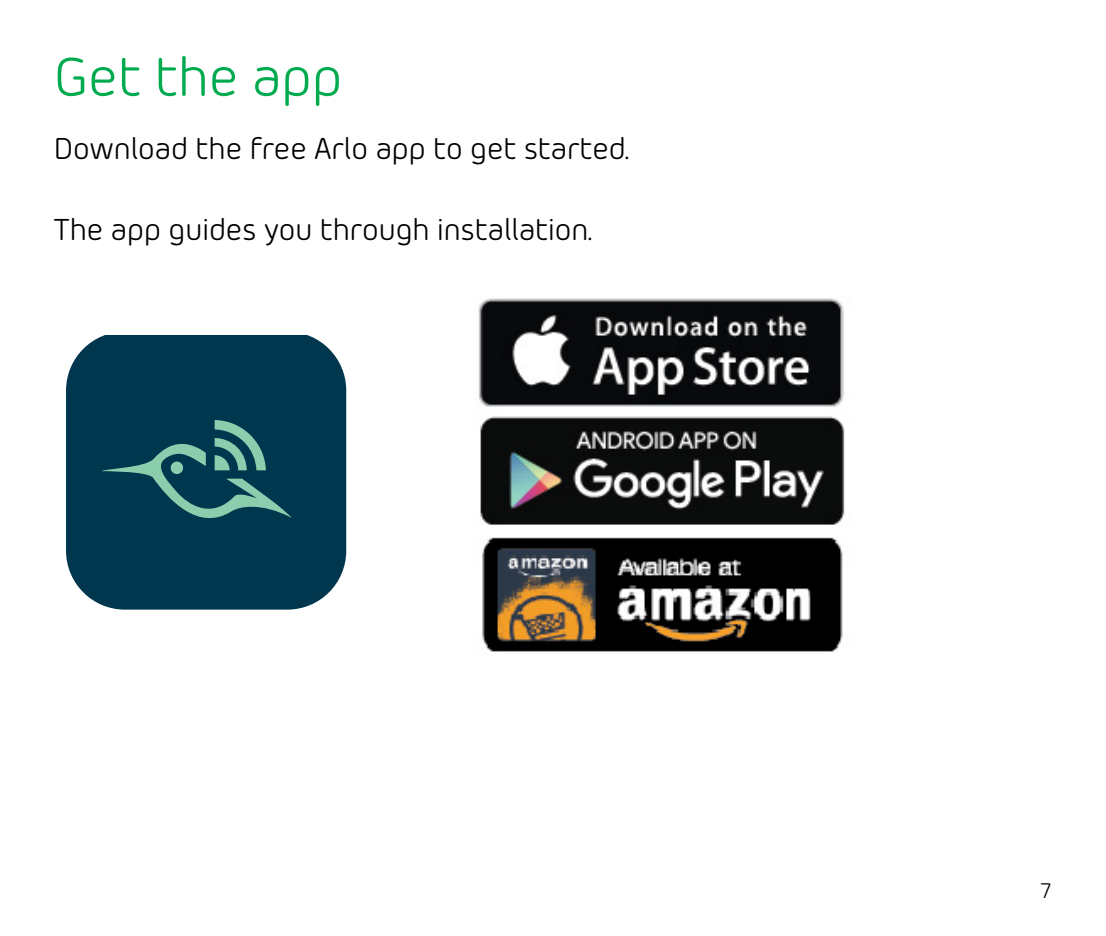
<style>
.page{position:relative;width:1106px;height:936px;background:#fff}
.page>*{position:absolute;margin:0;border:0;box-sizing:border-box;transform-origin:0 0}
.t1{font:54px "Morebi Rounded";color:#00aa4f}
.t2{font:30px "Morebi Rounded";color:#000}
.t3{font:21px "Morebi Rounded";color:#000}
</style>
<div class="page">
<div style="left:66px;top:335px;width:280px;height:274px;background:#00374e"></div>
<svg style="left:102px;top:420px;width:190px;height:112px;background:#19535f"></svg>
<img style="left:478px;top:298px;width:367px;height:354px">
<h1 class="t1" style="left:54px;top:40px;width:290px">Get the app</h1>
<p class="t2" style="left:54px;top:128px;width:576px">Download the free Arlo app to get started.</p>
<p class="t2" style="left:54px;top:209px;width:539px">The app guides you through installation.</p>
<p class="t3" style="left:1040px;top:876px;width:13px">7</p>
</div>
